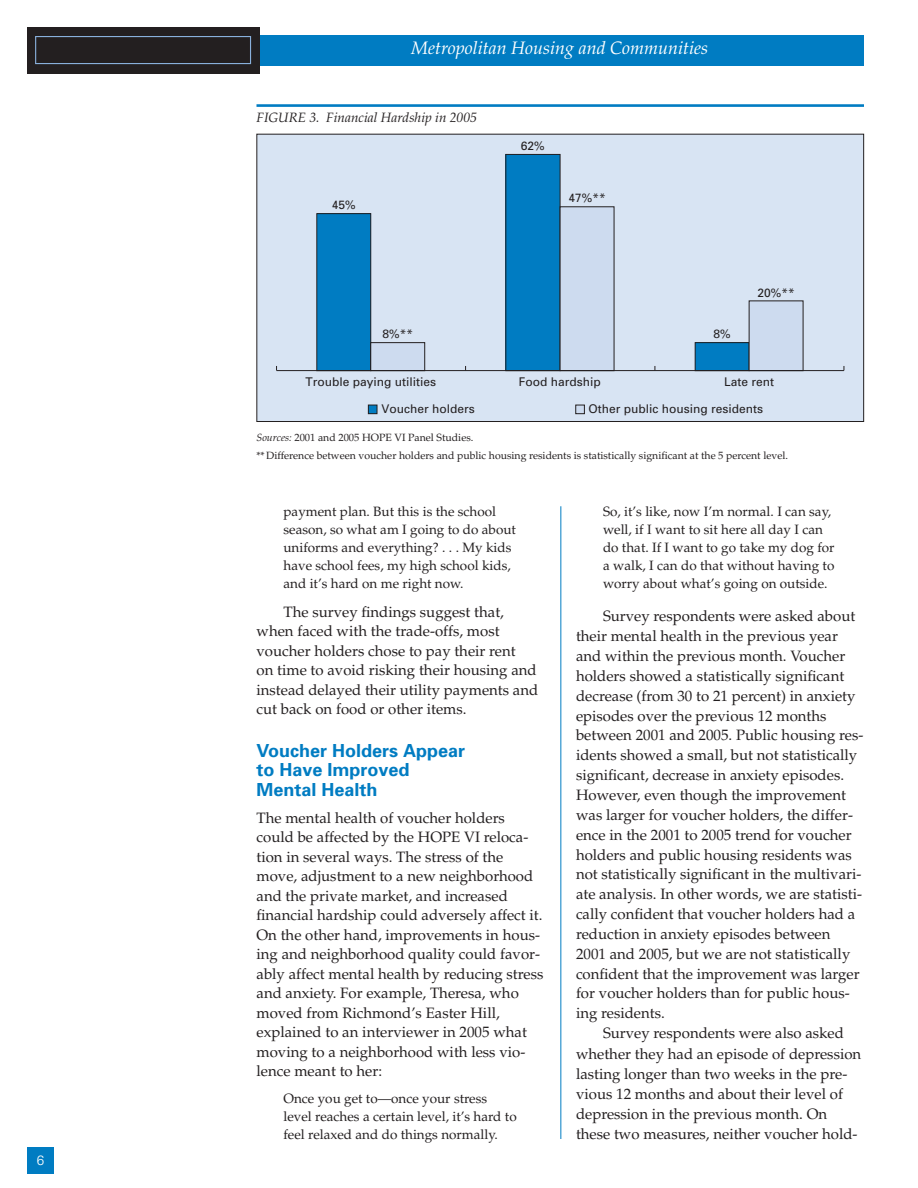
<style>
.page{position:relative;width:918px;height:1188px;background:#fff}
.page>*{position:absolute;margin:0;border:0;box-sizing:border-box;transform-origin:0 0}
.t1{font:700 18px/19.5px "Univers";color:#007cc2}
.t2{font:italic 18px "Palatino";color:#fff}
.t3{font:15px/19.8px "Palatino";color:#231f20}
.t4{font:13.5px/18px "Palatino";color:#231f20}
.t5{font:italic 13.5px "Palatino";color:#231f20}
.t6{font:300 13.5px "Univers";color:#fff}
.t7{font:12px "Univers";color:#231f20}
.t8{font:10.5px/17.2px "Palatino";color:#231f20}
.s1{font-style:italic}
</style>
<div class="page">
<div style="left:255px;top:35px;width:609px;height:30px;background:#007cc2"></div>
<div style="left:27px;top:27px;width:232px;height:46px;background:#231f20"></div>
<div style="left:35px;top:36px;width:216px;height:28px;border:1px solid #89b0dc"></div>
<div style="left:27px;top:1148px;width:27px;height:26px;background:#007cc2"></div>
<hr style="left:560px;top:506px;width:1px;height:633px;background:#007cc2">
<div style="left:257px;top:134px;width:607px;height:288px;background:#d8e4f3"></div>
<div style="left:317px;top:214px;width:54px;height:157px;background:#007cc2"></div>
<div style="left:316px;top:213px;width:55px;height:158px;border:1px solid #231f20"></div>
<div style="left:371px;top:343px;width:54px;height:28px;background:#cddbef"></div>
<div style="left:370px;top:342px;width:55px;height:29px;border:1px solid #231f20"></div>
<div style="left:506px;top:154px;width:54px;height:217px;background:#007cc2"></div>
<div style="left:505px;top:154px;width:55px;height:217px;border:1px solid #231f20"></div>
<div style="left:560px;top:207px;width:54px;height:164px;background:#cddbef"></div>
<div style="left:695px;top:343px;width:54px;height:28px;background:#007cc2"></div>
<div style="left:695px;top:342px;width:55px;height:29px;border:1px solid #231f20"></div>
<div style="left:749px;top:301px;width:54px;height:70px;background:#cddbef"></div>
<hr style="left:277px;top:370px;width:567px;height:1px;background:#231f20">
<div style="left:368px;top:405px;width:9px;height:9px;background:#007cc2"></div>
<div style="left:368px;top:405px;width:9px;height:9px;border:1px solid #231f20"></div>
<div style="left:576px;top:405px;width:8px;height:9px;background:#cddbef"></div>
<div style="left:575px;top:405px;width:10px;height:9px;border:1px solid #231f20"></div>
<div style="left:257px;top:134px;width:607px;height:288px;border:1px solid #231f20"></div>
<hr style="left:256px;top:104px;width:608px;height:3px;background:#007cc2">
<p class="t6" style="left:37px;top:1155px;width:9px">6</p>
<p class="t2" style="left:411px;top:41px;width:299px">Metropolitan Housing and Communities</p>
<p class="t5" style="left:256px;top:112px;width:222px">FIGURE 3. Financial Hardship in 2005</p>
<p class="t7" style="left:332px;top:201px;width:26px">45%</p>
<p class="t7" style="left:521px;top:141px;width:26px">62%</p>
<p class="t7" style="left:568px;top:194px;width:39px">47%**</p>
<p class="t7" style="left:382px;top:330px;width:32px">8%**</p>
<p class="t7" style="left:713px;top:330px;width:19px">8%</p>
<p class="t7" style="left:757px;top:288px;width:39px">20%**</p>
<p class="t7" style="left:305px;top:377px;width:132px">Trouble paying utilities</p>
<p class="t7" style="left:381px;top:404px;width:95px">Voucher holders</p>
<p class="t7" style="left:588px;top:404px;width:176px">Other public housing residents</p>
<p class="t7" style="left:519px;top:377px;width:84px">Food hardship</p>
<p class="t7" style="left:724px;top:377px;width:52px">Late rent</p>
<p class="t8" style="left:256px;top:430px;width:533px"><span class="s1">Sources:</span> 2001 and 2005 HOPE VI Panel Studies.<br>** Difference between voucher holders and public housing residents is statistically significant at the 5 percent level.</p>
<p class="t4" style="left:284px;top:504px;width:234px">payment plan. But this is the school season, so what am I going to do about uniforms and everything? . . . My kids have school fees, my high school kids, and it’s hard on me right now.</p>
<p class="t3" style="left:256px;top:603px;width:283px;text-indent:27px">The survey findings suggest that, when faced with the trade-offs, most voucher holders chose to pay their rent<br>on time to avoid risking their housing and instead delayed their utility payments and cut back on food or other items.</p>
<p class="t1" style="left:256px;top:742px;width:210px">Voucher Holders Appear to Have Improved<br>Mental Health</p>
<p class="t3" style="left:256px;top:810px;width:288px">The mental health of voucher holders could be affected by the HOPE VI reloca&shy;tion in several ways. The stress of the move, adjustment to a new neighborhood and the private market, and increased financial hardship could adversely affect it.<br>On the other hand, improvements in hous&shy;ing and neighborhood quality could favor&shy;ably affect mental health by reducing stress and anxiety. For example, Theresa, who moved from Richmond’s Easter Hill, explained to an interviewer in 2005 what moving to a neighborhood with less vio&shy;lence meant to her:</p>
<p class="t4" style="left:284px;top:1091px;width:235px">Once you get to—once your stress level reaches a certain level, it’s hard to feel relaxed and do things normally.</p>
<p class="t4" style="left:603px;top:504px;width:233px">So, it’s like, now I’m normal. I can say, well, if I want to sit here all day I can do that. If I want to go take my dog for a walk, I can do that without having to worry about what’s going on outside.</p>
<p class="t3" style="left:576px;top:608px;width:289px;text-indent:27px">Survey respondents were asked about their mental health in the previous year and within the previous month. Voucher holders showed a statistically significant decrease (from 30 to 21 percent) in anxiety episodes over the previous 12 months between 2001 and 2005. Public housing res&shy;idents showed a small, but not statistically significant, decrease in anxiety episodes.<br>However, even though the improvement was larger for voucher holders, the differ&shy;ence in the 2001 to 2005 trend for voucher holders and public housing residents was not statistically significant in the multivari&shy;ate analysis. In other words, we are statisti&shy;cally confident that voucher holders had a reduction in anxiety episodes between 2001 and 2005, but we are not statistically confident that the improvement was larger for voucher holders than for public hous&shy;ing residents.</p>
<p class="t3" style="left:576px;top:1025px;width:287px;text-indent:27px">Survey respondents were also asked whether they had an episode of depression lasting longer than two weeks in the pre&shy;vious 12 months and about their level of depression in the previous month. On these two measures, neither voucher hold-</p>
</div>
